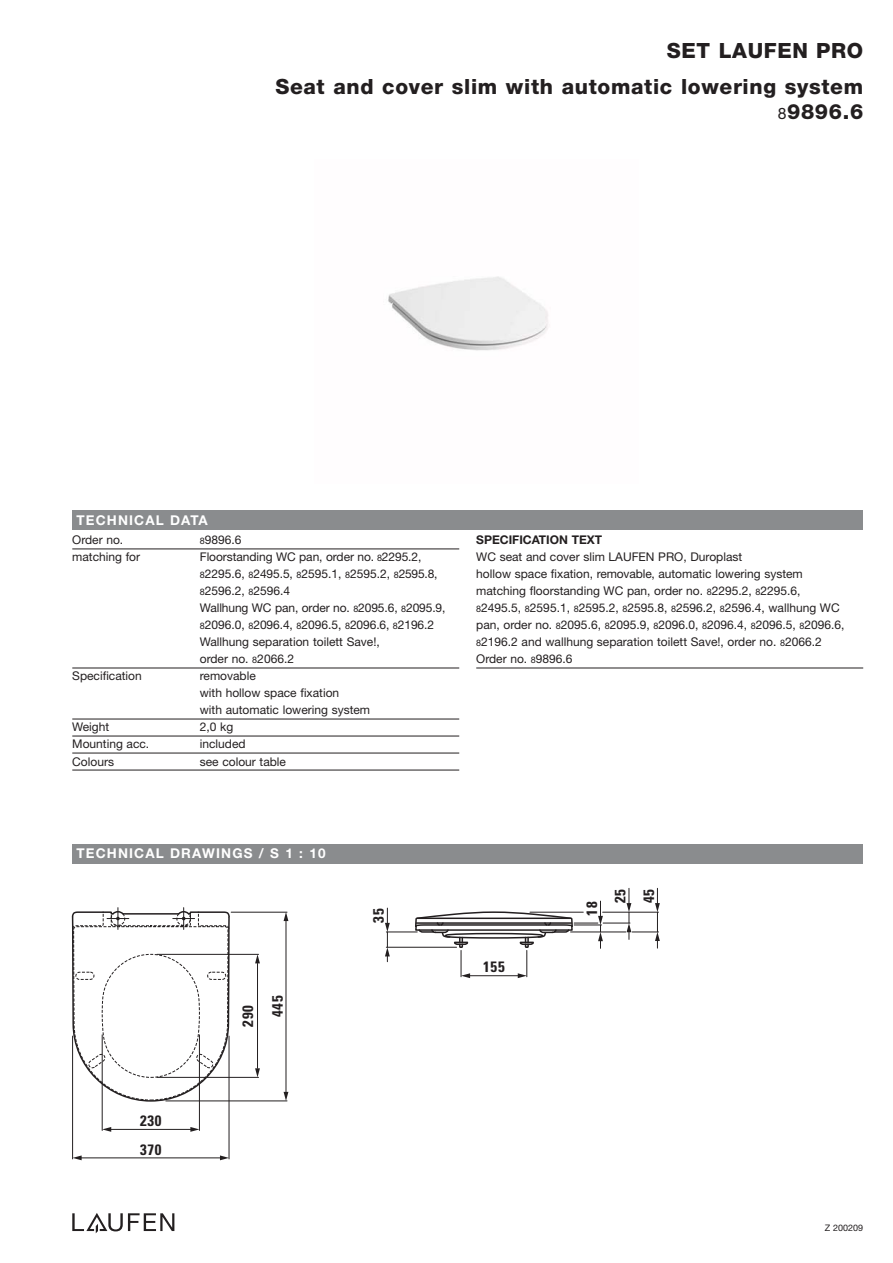
<style>
.page{position:relative;width:893px;height:1263px;background:#fff}
.page>*{position:absolute;margin:0;border:0;box-sizing:border-box;transform-origin:0 0}
.t1{font:800 21px/25.5px "Helvetica Neue";letter-spacing:.03em;color:#231f20;text-align:right}
.t2{font:700 condensed 15px/28.5px "Univers";letter-spacing:.05em;color:#231f20}
.t3{font:700 13.5px "Helvetica Neue";letter-spacing:.085em;color:#fff}
.t4{font:12px/17px "Helvetica Neue";color:#231f20}
.t5{font:700 12px "Helvetica Neue";color:#231f20}
.t6{font:9px "Helvetica Neue";color:#231f20}
.s1{font-weight:400;font-size:15.75px}
.s2{font-size:9px}
</style>
<div class="page">
<div style="left:72px;top:510px;width:791px;height:19px;background:#8a8c8e"></div>
<svg style="left:72px;top:1213px;width:102px;height:20px"></svg>
<hr style="left:72px;top:549px;width:387px;height:1px;background:#231f20">
<hr style="left:72px;top:668px;width:387px;height:1px;background:#231f20">
<hr style="left:72px;top:719px;width:387px;height:1px;background:#231f20">
<hr style="left:72px;top:736px;width:387px;height:1px;background:#231f20">
<hr style="left:72px;top:753px;width:387px;height:1px;background:#231f20">
<hr style="left:72px;top:770px;width:387px;height:1px;background:#231f20">
<hr style="left:476px;top:668px;width:387px;height:1px;background:#231f20">
<img style="left:388px;top:276px;width:160px;height:75px">
<div style="left:72px;top:844px;width:791px;height:19px;background:#8a8c8e"></div>
<svg style="left:71px;top:908px;width:160px;height:194px"></svg>
<hr style="left:102px;top:1035px;width:1px;height:95px;background:#231f20">
<hr style="left:199px;top:1035px;width:1px;height:95px;background:#231f20">
<svg style="left:102px;top:1127px;width:9px;height:5px"></svg>
<svg style="left:190px;top:1127px;width:9px;height:5px"></svg>
<hr style="left:111px;top:1129px;width:80px;height:1px;background:#231f20">
<hr style="left:166px;top:1101px;width:121px;height:1px;background:#231f20">
<hr style="left:157px;top:954px;width:102px;height:1px;background:#231f20">
<hr style="left:157px;top:1077px;width:102px;height:1px;background:#231f20">
<svg style="left:284px;top:1092px;width:4px;height:9px"></svg>
<svg style="left:284px;top:912px;width:4px;height:9px"></svg>
<hr style="left:286px;top:921px;width:1px;height:171px;background:#231f20">
<hr style="left:231px;top:912px;width:56px;height:1px;background:#231f20">
<svg style="left:255px;top:1068px;width:5px;height:9px"></svg>
<svg style="left:255px;top:954px;width:5px;height:9px"></svg>
<hr style="left:257px;top:963px;width:1px;height:105px;background:#231f20">
<hr style="left:72px;top:1036px;width:1px;height:123px;background:#231f20">
<hr style="left:229px;top:1036px;width:1px;height:123px;background:#231f20">
<svg style="left:73px;top:1155px;width:9px;height:5px"></svg>
<svg style="left:220px;top:1155px;width:9px;height:5px"></svg>
<hr style="left:81px;top:1157px;width:140px;height:1px;background:#231f20">
<svg style="left:414px;top:863px;width:246px;height:115px"></svg>
<svg style="left:385px;top:908px;width:5px;height:54px"></svg>
<hr style="left:386px;top:932px;width:31px;height:1px;background:#231f20">
<hr style="left:386px;top:947px;width:71px;height:1px;background:#231f20">
<h1 class="t1" style="left:667px;top:39px;width:198px">SET LAUFEN PRO</h1>
<h1 class="t1" style="left:275px;top:75px;width:589px">Seat and cover slim with automatic lowering system<br><span class="s1">8</span>9896.6</h1>
<p class="t3" style="left:77px;top:515px;width:133px">TECHNICAL DATA</p>
<p class="t4" style="left:72px;top:533px;width:53px">Order no.</p>
<p class="t4" style="left:200px;top:533px;width:43px"><span class="s2">8</span>9896.6</p>
<p class="t4" style="left:72px;top:550px;width:69px">matching for</p>
<p class="t4" style="left:200px;top:550px;width:247px">Floorstanding WC pan, order no. <span class="s2">8</span>2295.2, <span class="s2">8</span>2295.6, <span class="s2">8</span>2495.5, <span class="s2">8</span>2595.1, <span class="s2">8</span>2595.2, <span class="s2">8</span>2595.8, <span class="s2">8</span>2596.2, <span class="s2">8</span>2596.4<br>Wallhung WC pan, order no. <span class="s2">8</span>2095.6, <span class="s2">8</span>2095.9, <span class="s2">8</span>2096.0, <span class="s2">8</span>2096.4, <span class="s2">8</span>2096.5, <span class="s2">8</span>2096.6, <span class="s2">8</span>2196.2<br>Wallhung separation toilett Save!,<br>order no. <span class="s2">8</span>2066.2</p>
<p class="t4" style="left:72px;top:669px;width:71px">Specification</p>
<p class="t4" style="left:200px;top:669px;width:172px">removable<br>with hollow space fixation<br>with automatic lowering system</p>
<p class="t4" style="left:72px;top:720px;width:38px">Weight</p>
<p class="t4" style="left:200px;top:720px;width:35px">2,0 kg</p>
<p class="t4" style="left:72px;top:737px;width:79px">Mounting acc.</p>
<p class="t4" style="left:200px;top:737px;width:47px">included</p>
<p class="t4" style="left:72px;top:754px;width:43px">Colours</p>
<p class="t4" style="left:200px;top:754px;width:88px">see colour table</p>
<p class="t5" style="left:476px;top:536px;width:127px">SPECIFICATION TEXT</p>
<p class="t4" style="left:476px;top:550px;width:370px">WC seat and cover slim LAUFEN PRO, Duroplast<br>hollow space fixation, removable, automatic lowering system matching floorstanding WC pan, order no. <span class="s2">8</span>2295.2, <span class="s2">8</span>2295.6, <span class="s2">8</span>2495.5, <span class="s2">8</span>2595.1, <span class="s2">8</span>2595.2, <span class="s2">8</span>2595.8, <span class="s2">8</span>2596.2, <span class="s2">8</span>2596.4, wallhung WC pan, order no. <span class="s2">8</span>2095.6, <span class="s2">8</span>2095.9, <span class="s2">8</span>2096.0, <span class="s2">8</span>2096.4, <span class="s2">8</span>2096.5, <span class="s2">8</span>2096.6, <span class="s2">8</span>2196.2 and wallhung separation toilett Save!, order no. <span class="s2">8</span>2066.2<br>Order no. <span class="s2">8</span>9896.6</p>
<p class="t3" style="left:77px;top:849px;width:250px">TECHNICAL DRAWINGS / S 1 : 10</p>
<p class="t2" style="left:235px;top:1026px;width:23px;rotate:-90deg">290</p>
<p class="t2" style="left:265px;top:1017px;width:23px;rotate:-90deg">445</p>
<p class="t2" style="left:366px;top:923px;width:16px;rotate:-90deg">35</p>
<p class="t2" style="left:483px;top:954px;width:23px">155</p>
<p class="t2" style="left:579px;top:916px;width:16px;rotate:-90deg">18</p>
<p class="t2" style="left:608px;top:903px;width:16px;rotate:-90deg">25</p>
<p class="t2" style="left:636px;top:903px;width:16px;rotate:-90deg">45</p>
<p class="t2" style="left:140px;top:1108px;width:23px">230<br>370</p>
<p class="t6" style="left:825px;top:1224px;width:40px">Z 200209</p>
</div>
